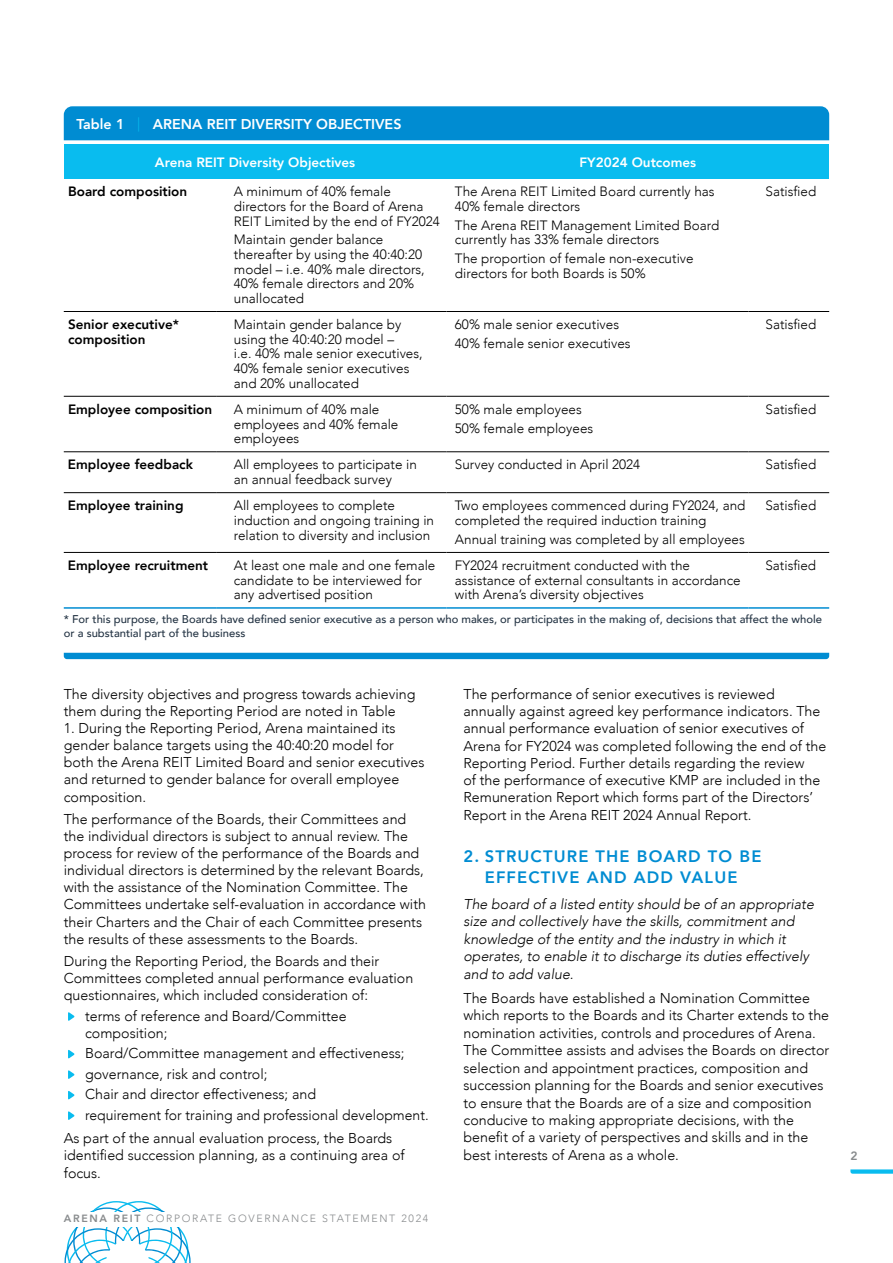
<style>
.page{position:relative;width:893px;height:1263px;background:#fff}
.page>*{position:absolute;margin:0;border:0;box-sizing:border-box;transform-origin:0 0}
.t1{font:800 16.5px/21px "Avenir";letter-spacing:.07em;color:#008cd2;text-align:center}
.t2{font:300 14.25px/17.1px "Avenir";color:#000}
.t3{font:italic 300 14.25px/17.4px "Avenir";color:#000}
.t4{font:800 14.25px "Avenir";color:#fff}
.t5{font:300 13.5px/14.5px "Avenir";color:#000}
.t6{font:800 13.5px/14.5px "Avenir";color:#000}
.t7{font:800 13.5px "Avenir";color:#fff}
.t8{font:800 12px "Avenir";color:#888b8d}
.t9{font:500 11.25px/13.5px "Avenir";color:#243444}
.t10{font:300 10.5px "Avenir";letter-spacing:.16em;color:#888b8d}
.s1{font-weight:300;color:#09bcef}
.s2{font-weight:800}
</style>
<div class="page">
<svg style="left:64px;top:1201px;width:127px;height:62px"></svg>
<svg style="left:850px;top:1169px;width:43px;height:5px"></svg>
<div style="left:64px;top:1212px;width:238px;height:14px;background:#fff"></div>
<svg style="left:68px;top:1012px;width:7px;height:9px"></svg>
<svg style="left:68px;top:1050px;width:7px;height:8px"></svg>
<svg style="left:68px;top:1070px;width:7px;height:9px"></svg>
<svg style="left:68px;top:1091px;width:7px;height:8px"></svg>
<svg style="left:68px;top:1111px;width:7px;height:9px"></svg>
<div style="left:64px;top:145px;width:382px;height:34px;background:#09bcef"></div>
<div style="left:446px;top:145px;width:383px;height:34px;background:#09bcef"></div>
<hr style="left:64px;top:311px;width:153px;height:1px;background:#000">
<hr style="left:217px;top:311px;width:229px;height:1px;background:#000">
<hr style="left:446px;top:311px;width:302px;height:1px;background:#000">
<hr style="left:748px;top:311px;width:81px;height:1px;background:#000">
<hr style="left:64px;top:396px;width:153px;height:1px;background:#000">
<hr style="left:217px;top:396px;width:229px;height:1px;background:#000">
<hr style="left:446px;top:396px;width:302px;height:1px;background:#000">
<hr style="left:748px;top:396px;width:81px;height:1px;background:#000">
<hr style="left:64px;top:451px;width:153px;height:1px;background:#000">
<hr style="left:217px;top:451px;width:229px;height:1px;background:#000">
<hr style="left:446px;top:451px;width:302px;height:1px;background:#000">
<hr style="left:748px;top:451px;width:81px;height:1px;background:#000">
<hr style="left:64px;top:492px;width:153px;height:1px;background:#000">
<hr style="left:217px;top:492px;width:229px;height:1px;background:#000">
<hr style="left:446px;top:492px;width:302px;height:1px;background:#000">
<hr style="left:748px;top:492px;width:81px;height:1px;background:#000">
<hr style="left:64px;top:552px;width:153px;height:1px;background:#000">
<hr style="left:217px;top:552px;width:229px;height:1px;background:#000">
<hr style="left:446px;top:552px;width:302px;height:1px;background:#000">
<hr style="left:748px;top:552px;width:81px;height:1px;background:#000">
<hr style="left:64px;top:607px;width:153px;height:2px;background:#008cd2">
<hr style="left:217px;top:607px;width:229px;height:2px;background:#008cd2">
<hr style="left:446px;top:607px;width:302px;height:2px;background:#008cd2">
<hr style="left:748px;top:607px;width:81px;height:2px;background:#008cd2">
<div style="left:64px;top:106px;width:765px;height:34px;background:#008cd2"></div>
<div style="left:64px;top:653px;width:765px;height:6px;background:#008cd2"></div>
<p class="t4" style="left:77px;top:113px;width:326px">Table 1 <span class="s1">|</span> ARENA REIT DIVERSITY OBJECTIVES</p>
<p class="t7" style="left:155px;top:152px;width:202px">Arena REIT Diversity Objectives</p>
<p class="t7" style="left:579px;top:152px;width:118px">FY2024 Outcomes</p>
<p class="t6" style="left:68px;top:184px;width:121px">Board composition</p>
<p class="t5" style="left:234px;top:184px;width:207px">A minimum of 40% female directors for the Board of Arena<br>REIT Limited by the end of FY2024</p>
<p class="t5" style="left:234px;top:233px;width:192px">Maintain gender balance thereafter by using the 40:40:20 model – i.e. 40% male directors,<br>40% female directors and 20% unallocated</p>
<p class="t5" style="left:455px;top:184px;width:261px">The Arena REIT Limited Board currently has<br>40% female directors</p>
<p class="t5" style="left:455px;top:218px;width:266px">The Arena REIT Management Limited Board currently has 33% female directors</p>
<p class="t5" style="left:455px;top:251px;width:240px">The proportion of female non-executive directors for both Boards is 50%</p>
<p class="t5" style="left:765px;top:184px;width:52px">Satisfied</p>
<p class="t6" style="left:68px;top:317px;width:113px">Senior executive* composition</p>
<p class="t5" style="left:234px;top:317px;width:190px">Maintain gender balance by using the 40:40:20 model –<br>i.e. 40% male senior executives,<br>40% female senior executives and 20% unallocated</p>
<p class="t5" style="left:455px;top:315px;width:177px;line-height:18.9px">60% male senior executives<br>40% female senior executives</p>
<p class="t5" style="left:765px;top:317px;width:52px">Satisfied</p>
<p class="t6" style="left:68px;top:402px;width:146px">Employee composition</p>
<p class="t5" style="left:234px;top:402px;width:166px">A minimum of 40% male employees and 40% female employees</p>
<p class="t5" style="left:455px;top:400px;width:140px;line-height:18.9px">50% male employees<br>50% female employees</p>
<p class="t5" style="left:765px;top:402px;width:52px">Satisfied</p>
<p class="t6" style="left:68px;top:457px;width:127px">Employee feedback</p>
<p class="t5" style="left:234px;top:458px;width:185px">All employees to participate in an annual feedback survey</p>
<p class="t5" style="left:455px;top:458px;width:187px">Survey conducted in April 2024</p>
<p class="t5" style="left:765px;top:458px;width:52px">Satisfied</p>
<p class="t6" style="left:68px;top:498px;width:117px">Employee training</p>
<p class="t5" style="left:234px;top:498px;width:202px">All employees to complete induction and ongoing training in relation to diversity and inclusion</p>
<p class="t5" style="left:455px;top:498px;width:292px">Two employees commenced during FY2024, and completed the required induction training</p>
<p class="t5" style="left:765px;top:498px;width:52px">Satisfied</p>
<p class="t5" style="left:455px;top:532px;width:291px">Annual training was completed by all employees</p>
<p class="t6" style="left:68px;top:558px;width:142px">Employee recruitment</p>
<p class="t5" style="left:234px;top:558px;width:203px">At least one male and one female candidate to be interviewed for any advertised position</p>
<p class="t5" style="left:455px;top:558px;width:287px">FY2024 recruitment conducted with the assistance of external consultants in accordance with Arena’s diversity objectives</p>
<p class="t5" style="left:765px;top:558px;width:52px">Satisfied</p>
<p class="t9" style="left:64px;top:612px;width:760px">* For this purpose, the Boards have defined senior executive as a person who makes, or participates in the making of, decisions that affect the whole or a substantial part of the business</p>
<p class="t2" style="left:64px;top:685px;width:353px">The diversity objectives and progress towards achieving them during the Reporting Period are noted in Table</p>
<p class="t2" style="left:64px;top:720px;width:362px">1. During the Reporting Period, Arena maintained its gender balance targets using the 40:40:20 model for both the Arena REIT Limited Board and senior executives and returned to gender balance for overall employee composition.</p>
<p class="t2" style="left:64px;top:810px;width:364px">The performance of the Boards, their Committees and the individual directors is subject to annual review. The process for review of the performance of the Boards and individual directors is determined by the relevant Boards, with the assistance of the Nomination Committee. The Committees undertake self-evaluation in accordance with their Charters and the Chair of each Committee presents the results of these assessments to the Boards.</p>
<p class="t2" style="left:64px;top:953px;width:351px">During the Reporting Period, the Boards and their<br>Committees completed annual performance evaluation questionnaires, which included consideration of:</p>
<p class="t2" style="left:85px;top:1007px;width:263px">terms of reference and Board/Committee composition;</p>
<p class="t2" style="left:85px;top:1043px;width:345px;line-height:20.5px">Board/Committee management and effectiveness; governance, risk and control;<br>Chair and director effectiveness; and<br>requirement for training and professional development.</p>
<p class="t2" style="left:64px;top:1130px;width:342px">As part of the annual evaluation process, the Boards identified succession planning, as a continuing area of focus.</p>
<p class="t10" style="left:64px;top:1212px;width:366px"><span class="s2">ARENA REIT</span> CORPORATE GOVERNANCE STATEMENT 2024</p>
<p class="t2" style="left:463px;top:685px;width:364px">The performance of senior executives is reviewed annually against agreed key performance indicators. The annual performance evaluation of senior executives of Arena for FY2024 was completed following the end of the Reporting Period. Further details regarding the review<br>of the performance of executive KMP are included in the Remuneration Report which forms part of the Directors’ Report in the Arena REIT 2024 Annual Report.</p>
<p class="t1" style="left:463px;top:846px;width:299px">2. STRUCTURE THE BOARD TO BE<br>EFFECTIVE AND ADD VALUE</p>
<p class="t3" style="left:463px;top:895px;width:352px">The board of a listed entity should be of an appropriate size and collectively have the skills, commitment and knowledge of the entity and the industry in which it operates, to enable it to discharge its duties effectively and to add value.</p>
<p class="t2" style="left:463px;top:989px;width:367px">The Boards have established a Nomination Committee which reports to the Boards and its Charter extends to the nomination activities, controls and procedures of Arena.<br>The Committee assists and advises the Boards on director selection and appointment practices, composition and succession planning for the Boards and senior executives to ensure that the Boards are of a size and composition conducive to making appropriate decisions, with the benefit of a variety of perspectives and skills and in the best interests of Arena as a whole.</p>
<p class="t8" style="left:850px;top:1147px;width:9px">2</p>
</div>
